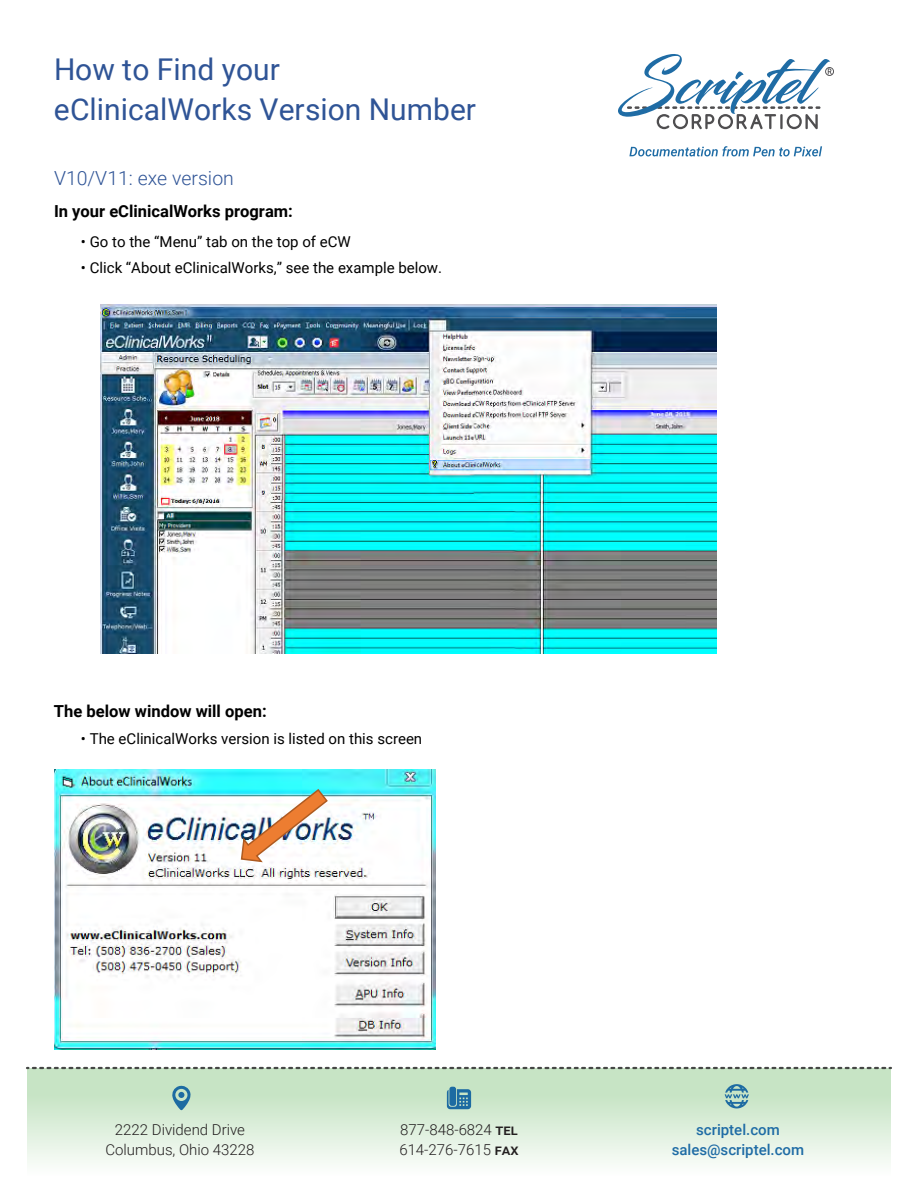
<style>
.page{position:relative;width:918px;height:1188px;background:#fff}
.page>*{position:absolute;margin:0;border:0;box-sizing:border-box;transform-origin:0 0}
.t1{font:30px/40.5px "Roboto";color:#2f5496}
.t2{font:300 19.5px "Roboto";color:#2f5496}
.t3{font:700 16.5px "Roboto";color:#000}
.t4{font:15px "Roboto";color:#000}
.t5{font:300 15px/19.5px "Roboto";color:#231f20;text-align:center}
.t6{font:500 15px/19.5px "Roboto";color:#1f6ca5;text-align:center}
.s1{font-weight:500}
</style>
<div class="page">
<div style="left:27px;top:1068px;width:864px;height:108px;background:linear-gradient(to bottom,#bcdfba,#fafdfa)"></div>
<svg style="left:27px;top:1067px;width:864px;height:2px;background:#808780"></svg>
<svg style="left:171px;top:1085px;width:20px;height:25px"></svg>
<svg style="left:725px;top:1084px;width:24px;height:24px"></svg>
<svg style="left:447px;top:1087px;width:24px;height:22px"></svg>
<svg style="left:618px;top:54px;width:216px;height:75px"></svg>
<svg style="left:629px;top:146px;width:193px;height:10px"></svg>
<img style="left:54px;top:770px;width:382px;height:280px">
<img style="left:100px;top:305px;width:617px;height:349px">
<img style="left:240px;top:788px;width:89px;height:75px">
<h1 class="t1" style="left:54px;top:48px;width:424px">How to Find your eClinicalWorks Version Number</h1>
<h2 class="t2" style="left:54px;top:165px;width:181px">V10/V11: exe version</h2>
<p class="t3" style="left:54px;top:199px;width:240px">In your eClinicalWorks program:</p>
<p class="t4" style="left:81px;top:231px;width:271px">• Go to the “Menu” tab on the top of eCW</p>
<p class="t4" style="left:81px;top:257px;width:363px">• Click “About eClinicalWorks,” see the example below.</p>
<p class="t3" style="left:54px;top:700px;width:214px">The below window will open:</p>
<p class="t4" style="left:81px;top:728px;width:343px">• The eClinicalWorks version is listed on this screen</p>
<p class="t5" style="left:105px;top:1120px;width:151px">2222 Dividend Drive<br>Columbus, Ohio 43228</p>
<p class="t5" style="left:399px;top:1120px;width:121px;text-align:left">877-848-6824 <span class="s1">TEL<br></span>614-276-7615 <span class="s1">FAX</span></p>
<p class="t6" style="left:672px;top:1120px;width:134px">scriptel.com sales@scriptel.com</p>
</div>
